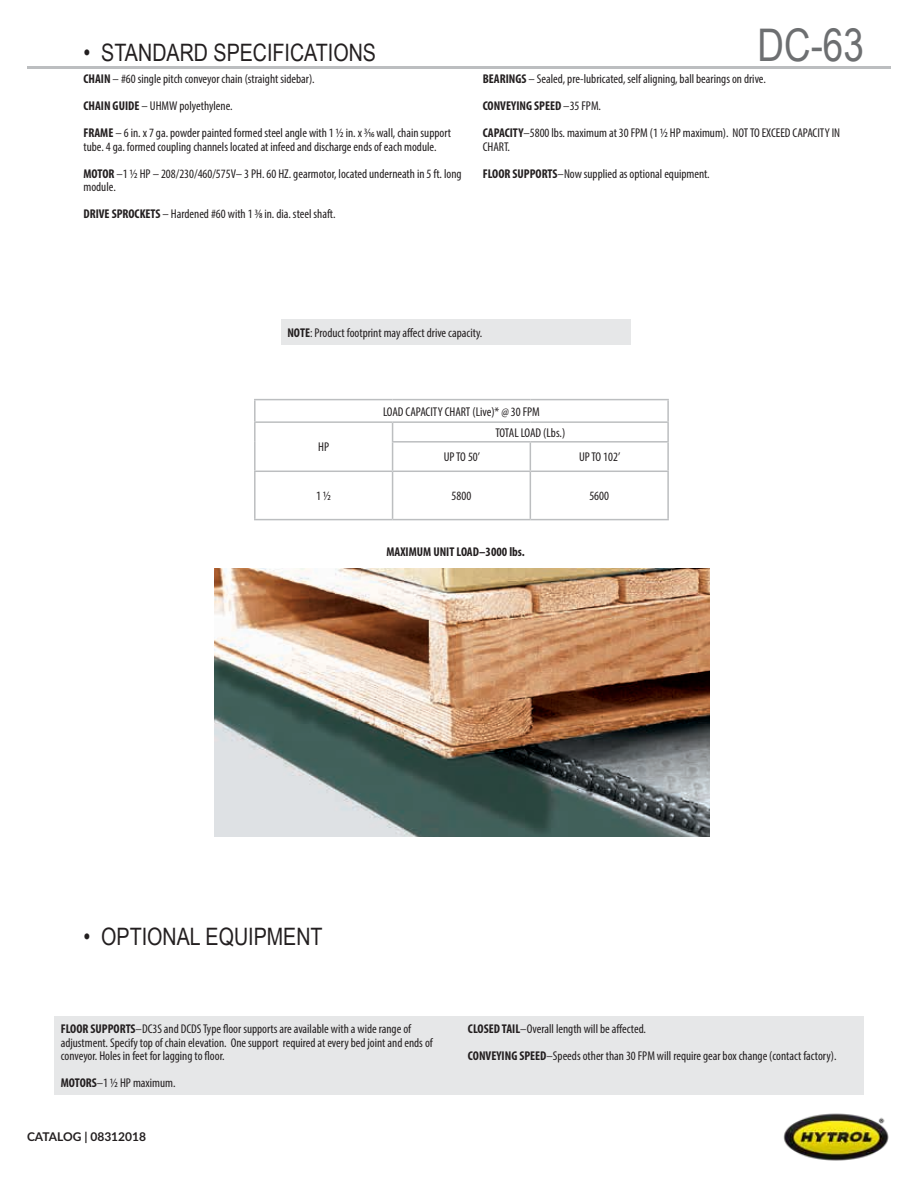
<style>
.page{position:relative;width:918px;height:1188px;background:#fff}
.page>*{position:absolute;margin:0;border:0;box-sizing:border-box;transform-origin:0 0}
.t1{font:45px "Arial Narrow";color:#6d6f71}
.t2{font:24px "Arial Narrow";color:#231f20}
.t3{font:condensed 12.75px/27px "Myriad Pro";color:#231f20}
.t4{font:700 condensed 12.75px "Myriad Pro";color:#231f20}
.t5{font:condensed 12.75px "Myriad Pro";letter-spacing:-.02em;color:#231f20}
.t6{font:700 12px "Lato";color:#231f20}
.s1{font-weight:700}
</style>
<div class="page">
<hr style="left:27px;top:66px;width:864px;height:3px;background:#bcbec0">
<img style="left:783px;top:1113px;width:106px;height:48px">
<div style="left:54px;top:1017px;width:810px;height:78px;background:#e6e7e8"></div>
<img style="left:215px;top:569px;width:495px;height:268px">
<div style="left:281px;top:319px;width:350px;height:26px;background:#e6e7e8"></div>
<hr style="left:254px;top:421px;width:139px;height:2px;background:#bcbec0">
<hr style="left:393px;top:421px;width:137px;height:2px;background:#bcbec0">
<hr style="left:530px;top:421px;width:139px;height:2px;background:#bcbec0">
<hr style="left:392px;top:441px;width:138px;height:2px;background:#bcbec0">
<svg style="left:392px;top:423px;width:1px;height:48px"></svg>
<hr style="left:530px;top:441px;width:139px;height:2px;background:#bcbec0">
<svg style="left:530px;top:443px;width:1px;height:28px"></svg>
<hr style="left:254px;top:471px;width:139px;height:1px;background:#bcbec0">
<hr style="left:393px;top:471px;width:137px;height:1px;background:#bcbec0">
<hr style="left:392px;top:472px;width:1px;height:47px;background:#bcbec0">
<hr style="left:530px;top:471px;width:139px;height:1px;background:#bcbec0">
<hr style="left:530px;top:472px;width:1px;height:47px;background:#bcbec0">
<hr style="left:254px;top:399px;width:139px;height:1px;background:#bcbec0">
<hr style="left:254px;top:400px;width:2px;height:21px;background:#bcbec0">
<hr style="left:393px;top:399px;width:137px;height:1px;background:#bcbec0">
<hr style="left:530px;top:399px;width:139px;height:1px;background:#bcbec0">
<hr style="left:667px;top:400px;width:2px;height:21px;background:#bcbec0">
<svg style="left:254px;top:423px;width:2px;height:19px"></svg>
<svg style="left:667px;top:423px;width:2px;height:18px"></svg>
<hr style="left:254px;top:442px;width:2px;height:29px;background:#bcbec0">
<hr style="left:667px;top:443px;width:2px;height:28px;background:#bcbec0">
<hr style="left:254px;top:472px;width:2px;height:47px;background:#bcbec0">
<hr style="left:667px;top:472px;width:2px;height:47px;background:#bcbec0">
<hr style="left:254px;top:519px;width:139px;height:1px;background:#bcbec0">
<hr style="left:393px;top:519px;width:137px;height:1px;background:#bcbec0">
<hr style="left:530px;top:519px;width:139px;height:1px;background:#bcbec0">
<h2 class="t2" style="left:83px;top:34px;width:294px">• STANDARD SPECIFICATIONS</h2>
<p class="t3" style="left:83px;top:65px;width:369px"><span class="s1">CHAIN</span> – #60 single pitch conveyor chain (straight sidebar).<br><span class="s1">CHAIN GUIDE</span> – UHMW polyethylene.<br><span class="s1">FRAME</span> – 6 in. x 7 ga. powder painted formed steel angle with 1 1/2 in. x 3/16 wall, chain support</p>
<p class="t3" style="left:83px;top:133px;width:380px">tube. 4 ga. formed coupling channels located at infeed and discharge ends of each module.<br><span class="s1">MOTOR</span> –1 1/2 HP – 208/230/460/575V– 3 PH. 60 HZ. gearmotor, located underneath in 5 ft. long</p>
<p class="t3" style="left:83px;top:173px;width:254px">module.<br><span class="s1">DRIVE SPROCKETS</span> – Hardened #60 with 1 3/8 in. dia. steel shaft.</p>
<h1 class="t1" style="left:757px;top:12px;width:108px">DC-63</h1>
<p class="t3" style="left:483px;top:65px;width:359px"><span class="s1">BEARINGS</span> – Sealed, pre-lubricated, self aligning, ball bearings on drive.<br><span class="s1">CONVEYING SPEED</span> –35 FPM.<br><span class="s1">CAPACITY</span>–5800 lbs. maximum at 30 FPM (1 1/2 HP maximum). NOT TO EXCEED CAPACITY IN</p>
<p class="t3" style="left:483px;top:133px;width:229px">CHART.<br><span class="s1">FLOOR SUPPORTS</span>–Now supplied as optional equipment.</p>
<p class="t3" style="left:287px;top:319px;width:197px"><span class="s1">NOTE</span>: Product footprint may affect drive capacity.</p>
<p class="t3" style="left:383px;top:398px;width:158px">LOAD CAPACITY CHART (Live)* @ 30 FPM</p>
<p class="t3" style="left:318px;top:434px;width:12px">HP</p>
<p class="t5" style="left:495px;top:425px;width:71px">TOTAL LOAD (Lbs.)</p>
<p class="t3" style="left:444px;top:443px;width:38px">UP TO 50’</p>
<p class="t3" style="left:579px;top:443px;width:43px">UP TO 102’</p>
<p class="t3" style="left:316px;top:482px;width:16px">1 1/2</p>
<p class="t3" style="left:452px;top:482px;width:21px">5800</p>
<p class="t3" style="left:589px;top:482px;width:21px">5600</p>
<p class="t4" style="left:386px;top:543px;width:140px">MAXIMUM UNIT LOAD–3000 lbs.</p>
<h2 class="t2" style="left:83px;top:919px;width:241px">• OPTIONAL EQUIPMENT</h2>
<p class="t3" style="left:61px;top:1022px;width:374px;line-height:13.5px"><span class="s1">FLOOR SUPPORTS</span>–DC3S and DCDS Type floor supports are available with a wide range of adjustment. Specify top of chain elevation. One support required at every bed joint and ends of conveyor. Holes in feet for lagging to floor.</p>
<p class="t3" style="left:61px;top:1069px;width:116px"><span class="s1">MOTORS</span>–1 1/2 HP maximum.</p>
<p class="t6" style="left:27px;top:1128px;width:121px">CATALOG | 08312018</p>
<p class="t3" style="left:468px;top:1015px;width:370px"><span class="s1">CLOSED TAIL</span>–Overall length will be affected.<br><span class="s1">CONVEYING SPEED</span>–Speeds other than 30 FPM will require gear box change (contact factory).</p>
</div>
